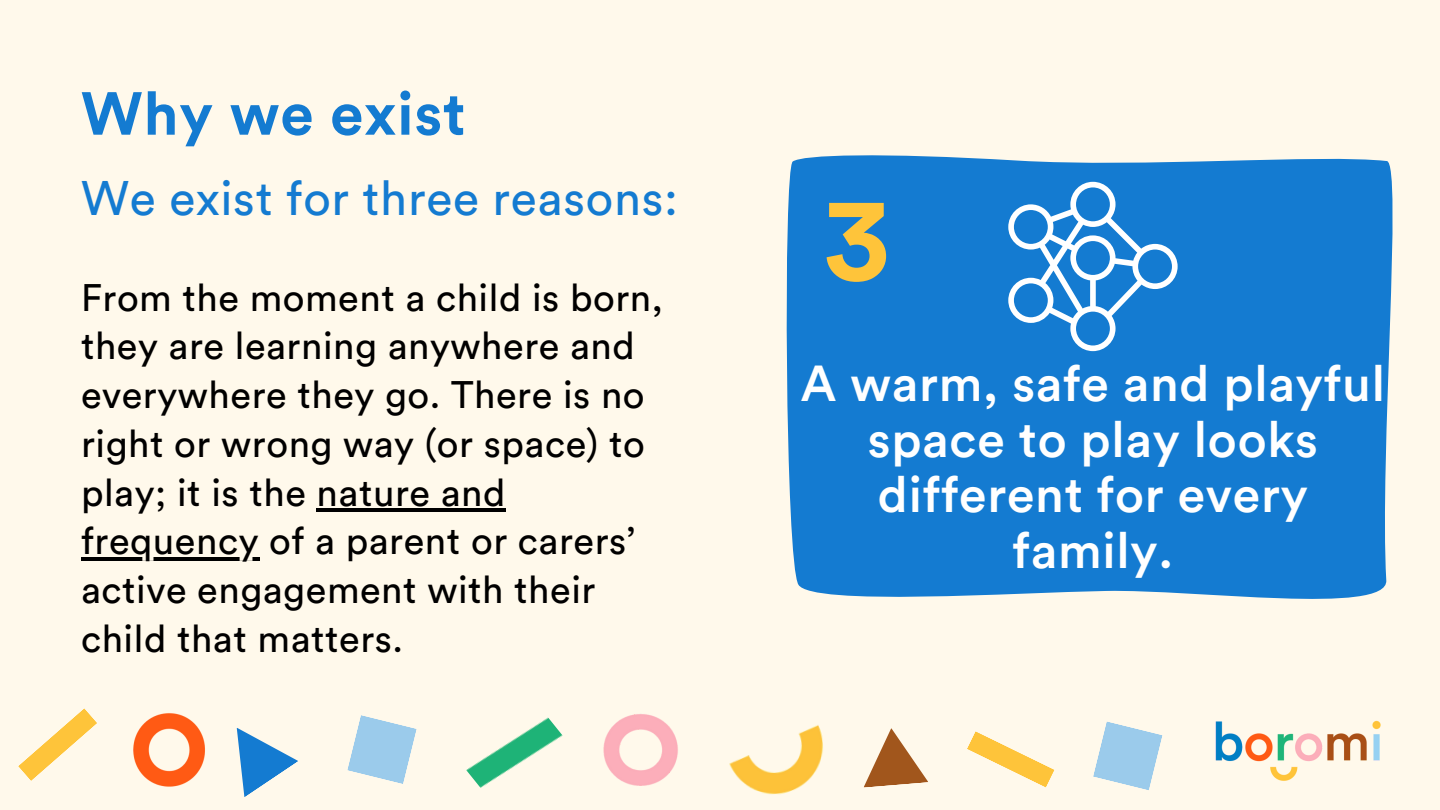
<style>
.page{position:relative;width:1440px;height:810px;background:#fff9eb}
.page>*{position:absolute;margin:0;border:0;box-sizing:border-box;transform-origin:0 0}
.t1{font:700 119px "Circular Std";color:#fec43a}
.t2{font:700 60px "Circular Std";letter-spacing:.015em;color:#147bd1}
.t3{font:500 50px/55.5px "Circular Std";letter-spacing:.015em;color:#fff;text-align:center}
.t4{font:48px "Circular Std";letter-spacing:.015em;color:#147bd1}
.t5{font:38px/48.8px "Circular Std";letter-spacing:.015em;color:#000}
</style>
<div class="page">
<img style="left:133px;top:713px;width:72px;height:74px">
<img style="left:466px;top:717px;width:97px;height:71px">
<img style="left:603px;top:714px;width:75px;height:72px">
<img style="left:729px;top:725px;width:94px;height:70px">
<svg style="left:237px;top:728px;width:61px;height:69px"></svg>
<svg style="left:347px;top:715px;width:70px;height:69px"></svg>
<svg style="left:864px;top:728px;width:64px;height:60px"></svg>
<svg style="left:967px;top:731px;width:87px;height:57px"></svg>
<img style="left:1215px;top:720px;width:166px;height:61px">
<svg style="left:1093px;top:721px;width:70px;height:69px"></svg>
<svg style="left:18px;top:708px;width:79px;height:73px"></svg>
<div style="left:786px;top:155px;width:607px;height:444px;background:#147bd1"></div>
<hr style="left:317px;top:508px;width:189px;height:4px;background:#000">
<hr style="left:81px;top:557px;width:178px;height:3px;background:#000">
<svg style="left:1008px;top:182px;width:170px;height:169px;background:#4596da"></svg>
<p class="t2" style="left:81px;top:86px;width:386px">Why we exist</p>
<p class="t4" style="left:81px;top:177px;width:599px">We exist for three reasons:</p>
<p class="t5" style="left:81px;top:275px;width:584px">From the moment a child is born, they are learning anywhere and everywhere they go. There is no right or wrong way (or space) to play; it is the nature and</p>
<p class="t5" style="left:81px;top:518px;width:556px">frequency of a parent or carers’ active engagement with their child that matters.</p>
<p class="t1" style="left:824px;top:184px;width:67px">3</p>
<p class="t3" style="left:801px;top:358px;width:586px">A warm, safe and playful space to play looks different for every family.</p>
</div>
